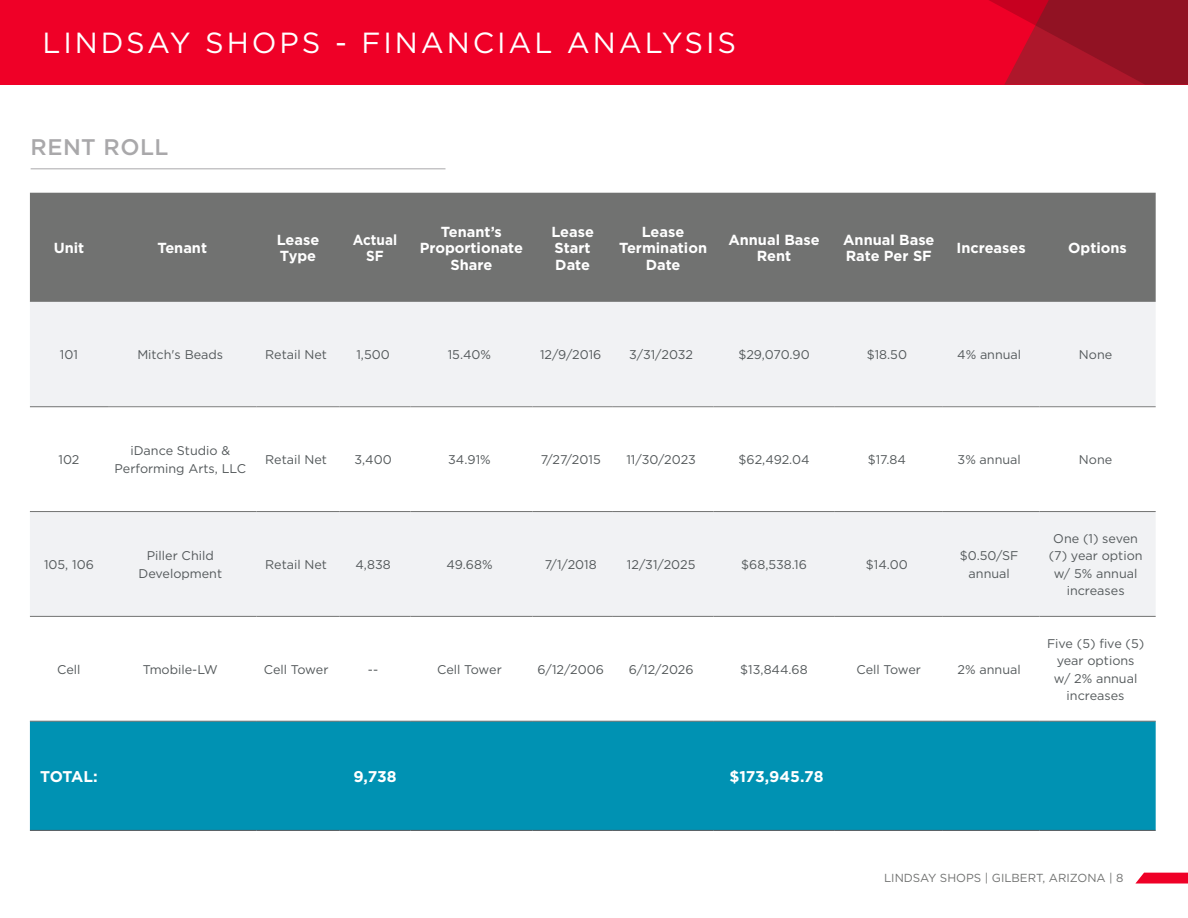
<style>
.page{position:relative;width:1188px;height:918px;background:#fff}
.page>*{position:absolute;margin:0;border:0;box-sizing:border-box;transform-origin:0 0}
.t1{font:29.1px "Gotham";letter-spacing:.1em;color:#fff}
.t2{font:500 22.65px "Gotham";letter-spacing:.02em;color:#a9a8aa}
.t3{font:700 15.6px "Gotham";letter-spacing:-.01em;color:#fff}
.t4{font:700 14.55px/16.5px "Gotham";color:#fff}
.t5{font:700 14.55px/16.5px "Gotham";color:#fff;text-align:center;scale:.93 1}
.main_text_9_pt{font:12.6px/17.5px "Gotham";color:#53585a;text-align:center}
.main_text_9_pt-2{font:12.6px/17.5px "Gotham";color:#54595b;text-align:center}
.t6{font:11.7px "Gotham";color:#717271}
</style>
<div class="page">
<div style="left:0;top:0;width:1188px;height:85px;background:#ef0027"></div>
<hr style="left:31px;top:168px;width:415px;height:1px;background:#a9a8aa">
<svg style="left:1135px;top:873px;width:53px;height:11px"></svg>
<svg style="left:989px;top:0;width:199px;height:85px;background:#a80f25"></svg>
<div style="left:30px;top:193px;width:1126px;height:109px;background:#717271"></div>
<div style="left:30px;top:302px;width:1125px;height:104px;background:#f1f2f4"></div>
<svg style="left:30px;top:407px;width:1126px;height:314px"></svg>
<div style="left:30px;top:722px;width:1126px;height:108px;background:#0092b3"></div>
<hr style="left:30px;top:830px;width:78px;height:1px;background:#54575a">
<hr style="left:108px;top:830px;width:148px;height:1px;background:#54575a">
<hr style="left:256px;top:830px;width:84px;height:1px;background:#54575a">
<hr style="left:340px;top:830px;width:70px;height:1px;background:#54575a">
<hr style="left:410px;top:830px;width:122px;height:1px;background:#54575a">
<hr style="left:532px;top:830px;width:81px;height:1px;background:#54575a">
<hr style="left:613px;top:830px;width:100px;height:1px;background:#54575a">
<hr style="left:713px;top:830px;width:122px;height:1px;background:#54575a">
<hr style="left:835px;top:830px;width:108px;height:1px;background:#54575a">
<hr style="left:943px;top:830px;width:97px;height:1px;background:#54575a">
<hr style="left:1040px;top:830px;width:116px;height:1px;background:#54575a">
<hr style="left:30px;top:406px;width:78px;height:1px;background:#717271">
<hr style="left:30px;top:511px;width:78px;height:1px;background:#717271">
<hr style="left:108px;top:511px;width:148px;height:1px;background:#717271">
<hr style="left:256px;top:511px;width:84px;height:1px;background:#717271">
<hr style="left:340px;top:511px;width:70px;height:1px;background:#717271">
<hr style="left:410px;top:511px;width:122px;height:1px;background:#717271">
<hr style="left:532px;top:511px;width:81px;height:1px;background:#717271">
<hr style="left:613px;top:511px;width:100px;height:1px;background:#717271">
<hr style="left:713px;top:511px;width:122px;height:1px;background:#717271">
<hr style="left:835px;top:511px;width:108px;height:1px;background:#717271">
<hr style="left:943px;top:511px;width:97px;height:1px;background:#717271">
<hr style="left:1040px;top:511px;width:116px;height:1px;background:#717271">
<hr style="left:30px;top:616px;width:78px;height:1px;background:#717271">
<hr style="left:108px;top:616px;width:148px;height:1px;background:#717271">
<hr style="left:256px;top:616px;width:84px;height:1px;background:#717271">
<hr style="left:340px;top:616px;width:70px;height:1px;background:#717271">
<hr style="left:410px;top:616px;width:122px;height:1px;background:#717271">
<hr style="left:532px;top:616px;width:81px;height:1px;background:#717271">
<hr style="left:613px;top:616px;width:100px;height:1px;background:#717271">
<hr style="left:713px;top:616px;width:122px;height:1px;background:#717271">
<hr style="left:835px;top:616px;width:108px;height:1px;background:#717271">
<hr style="left:943px;top:616px;width:97px;height:1px;background:#717271">
<hr style="left:1040px;top:616px;width:116px;height:1px;background:#717271">
<hr style="left:30px;top:721px;width:78px;height:1px;background:#717271">
<hr style="left:108px;top:721px;width:148px;height:1px;background:#717271">
<hr style="left:256px;top:721px;width:84px;height:1px;background:#717271">
<hr style="left:340px;top:721px;width:70px;height:1px;background:#717271">
<hr style="left:410px;top:721px;width:122px;height:1px;background:#717271">
<hr style="left:532px;top:721px;width:81px;height:1px;background:#717271">
<hr style="left:613px;top:721px;width:100px;height:1px;background:#717271">
<hr style="left:713px;top:721px;width:122px;height:1px;background:#717271">
<hr style="left:835px;top:721px;width:108px;height:1px;background:#717271">
<hr style="left:943px;top:721px;width:97px;height:1px;background:#717271">
<hr style="left:1040px;top:721px;width:116px;height:1px;background:#717271">
<hr style="left:108px;top:406px;width:148px;height:1px;background:#7e7f7e">
<hr style="left:256px;top:406px;width:84px;height:1px;background:#7e7f7e">
<hr style="left:340px;top:406px;width:70px;height:1px;background:#7e7f7e">
<hr style="left:410px;top:406px;width:122px;height:1px;background:#7e7f7e">
<hr style="left:532px;top:406px;width:81px;height:1px;background:#7e7f7e">
<hr style="left:613px;top:406px;width:100px;height:1px;background:#7e7f7e">
<hr style="left:713px;top:406px;width:122px;height:1px;background:#7e7f7e">
<hr style="left:835px;top:406px;width:108px;height:1px;background:#7e7f7e">
<hr style="left:943px;top:406px;width:97px;height:1px;background:#7e7f7e">
<hr style="left:1040px;top:406px;width:116px;height:1px;background:#7e7f7e">
<p class="t1" style="left:43px;top:25px;width:695px">LINDSAY SHOPS - FINANCIAL ANALYSIS</p>
<p class="t2" style="left:31px;top:132px;width:139px">RENT ROLL</p>
<p class="t4" style="left:54px;top:240px;width:32px">Unit</p>
<p class="t4" style="left:157px;top:240px;width:51px">Tenant</p>
<p class="t4" style="left:277px;top:231px;width:44px">Lease<br>Type</p>
<p class="t5" style="left:353px;top:231px;width:49px">Actual<br>SF</p>
<p class="t4" style="left:420px;top:223px;width:105px;text-align:center">Tenant’s<br>Proportionate<br>Share</p>
<p class="t4" style="left:551px;top:223px;width:44px">Lease<br>Start<br>Date</p>
<p class="t4" style="left:619px;top:223px;width:89px;text-align:center">Lease<br>Termination<br>Date</p>
<p class="t4" style="left:728px;top:231px;width:93px;text-align:center">Annual Base<br>Rent</p>
<p class="t4" style="left:843px;top:231px;width:93px">Annual Base<br>Rate Per SF</p>
<p class="t4" style="left:957px;top:240px;width:71px">Increases</p>
<p class="t4" style="left:1068px;top:240px;width:60px">Options</p>
<p class="main_text_9_pt" style="left:60px;top:346px;width:19px">101</p>
<p class="main_text_9_pt" style="left:137px;top:346px;width:87px">Mitch's Beads</p>
<p class="main_text_9_pt" style="left:265px;top:346px;width:63px">Retail Net</p>
<p class="main_text_9_pt" style="left:356px;top:346px;width:35px">1,500</p>
<p class="main_text_9_pt" style="left:448px;top:346px;width:45px">15.40%</p>
<p class="main_text_9_pt" style="left:540px;top:346px;width:63px">12/9/2016</p>
<p class="main_text_9_pt" style="left:629px;top:346px;width:66px">3/31/2032</p>
<p class="main_text_9_pt-2" style="left:738px;top:346px;width:73px">$29,070.90</p>
<p class="main_text_9_pt-2" style="left:867px;top:346px;width:42px">$18.50</p>
<p class="main_text_9_pt-2" style="left:957px;top:346px;width:66px">4% annual</p>
<p class="main_text_9_pt-2" style="left:1079px;top:346px;width:35px">None</p>
<p class="main_text_9_pt" style="left:58px;top:451px;width:22px">102</p>
<p class="main_text_9_pt" style="left:115px;top:442px;width:133px">iDance Studio &amp;<br>Performing Arts, LLC</p>
<p class="main_text_9_pt" style="left:265px;top:451px;width:63px">Retail Net</p>
<p class="main_text_9_pt" style="left:354px;top:451px;width:39px">3,400</p>
<p class="main_text_9_pt" style="left:448px;top:451px;width:44px">34.91%</p>
<p class="main_text_9_pt" style="left:541px;top:451px;width:61px">7/27/2015</p>
<p class="main_text_9_pt" style="left:626px;top:451px;width:71px">11/30/2023</p>
<p class="main_text_9_pt-2" style="left:739px;top:451px;width:73px">$62,492.04</p>
<p class="main_text_9_pt-2" style="left:868px;top:451px;width:40px">$17.84</p>
<p class="main_text_9_pt-2" style="left:958px;top:451px;width:65px">3% annual</p>
<p class="main_text_9_pt-2" style="left:1079px;top:451px;width:35px">None</p>
<p class="main_text_9_pt" style="left:44px;top:556px;width:51px">105, 106</p>
<p class="main_text_9_pt" style="left:139px;top:547px;width:85px">Piller Child<br>Development</p>
<p class="main_text_9_pt" style="left:265px;top:556px;width:63px">Retail Net</p>
<p class="main_text_9_pt" style="left:356px;top:556px;width:37px">4,838</p>
<p class="main_text_9_pt" style="left:446px;top:556px;width:48px">49.68%</p>
<p class="main_text_9_pt" style="left:545px;top:556px;width:53px">7/1/2018</p>
<p class="main_text_9_pt" style="left:627px;top:556px;width:70px">12/31/2025</p>
<p class="main_text_9_pt-2" style="left:741px;top:556px;width:67px">$68,538.16</p>
<p class="main_text_9_pt-2" style="left:866px;top:556px;width:43px">$14.00</p>
<p class="main_text_9_pt-2" style="left:960px;top:547px;width:60px">$0.50/SF annual</p>
<p class="main_text_9_pt" style="left:57px;top:660px;width:25px">Cell</p>
<p class="main_text_9_pt" style="left:143px;top:660px;width:77px">Tmobile-LW</p>
<p class="main_text_9_pt" style="left:264px;top:660px;width:66px">Cell Tower</p>
<p class="main_text_9_pt" style="left:368px;top:660px;width:12px">--</p>
<p class="main_text_9_pt" style="left:437px;top:660px;width:66px">Cell Tower</p>
<p class="main_text_9_pt" style="left:537px;top:660px;width:68px">6/12/2006</p>
<p class="main_text_9_pt" style="left:629px;top:660px;width:66px">6/12/2026</p>
<p class="main_text_9_pt-2" style="left:740px;top:660px;width:69px">$13,844.68</p>
<p class="main_text_9_pt-2" style="left:856px;top:660px;width:66px">Cell Tower</p>
<p class="main_text_9_pt-2" style="left:958px;top:660px;width:65px">2% annual</p>
<p class="t3" style="left:40px;top:766px;width:59px">TOTAL:</p>
<p class="t3" style="left:354px;top:766px;width:44px">9,738</p>
<p class="t3" style="left:729px;top:766px;width:96px">$173,945.78</p>
<p class="main_text_9_pt-2" style="left:1049px;top:529px;width:95px">One (1) seven (7) year option w/ 5% annual increases</p>
<p class="main_text_9_pt-2" style="left:1047px;top:634px;width:99px">Five (5) five (5) year options w/ 2% annual increases</p>
<p class="t6" style="left:884px;top:871px;width:241px">LINDSAY SHOPS | GILBERT, ARIZONA | 8</p>
</div>
